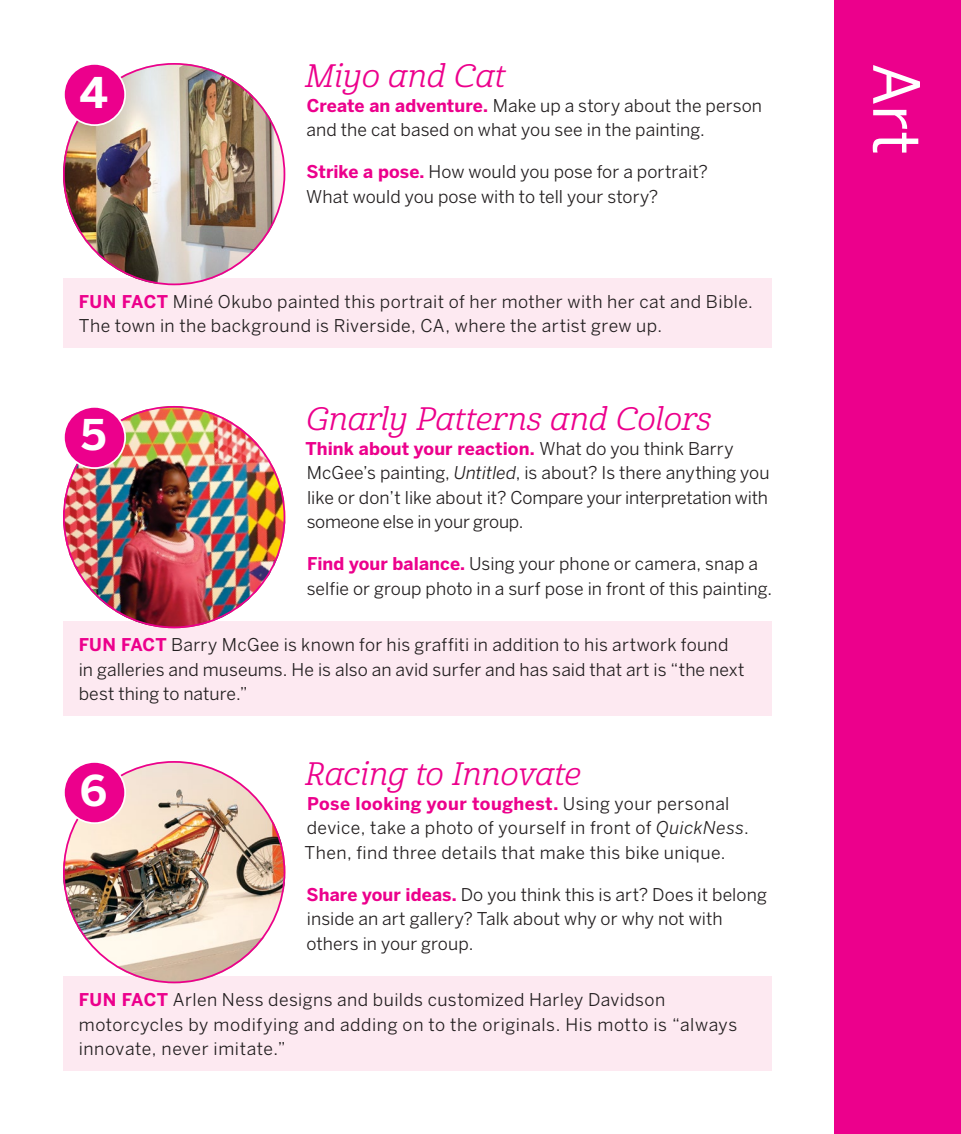
<style>
.page{position:relative;width:961px;height:1134px;background:#fff}
.page>*{position:absolute;margin:0;border:0;box-sizing:border-box;transform-origin:0 0}
.t1{font:63px "Benton Sans";color:#fff}
.t2{font:700 42px "Benton Sans";color:#fff}
.t3{font:31.5px "Cabrito Nor Reg It";letter-spacing:.005em;color:#ec008c}
.t4{font:17.5px/24.5px "Benton Sans";letter-spacing:.005em;color:#231f20}
.t5{font:17.5px/24.5px "Benton Sans";letter-spacing:.025em;color:#231f20}
.s1{font-weight:700;color:#ec008c}
.s2{font-style:italic}
</style>
<div class="page">
<div style="left:835px;top:0;width:126px;height:1134px;background:#ec008c"></div>
<div style="left:63px;top:278px;width:709px;height:70px;background:#fde9f1"></div>
<img style="left:63px;top:63px;width:222px;height:222px;border-radius:111px">
<div style="left:64px;top:64px;width:61px;height:61px;background:#ec008c;border-radius:50%"></div>
<div style="left:63px;top:63px;width:63px;height:63px;border:2px solid #fff;border-radius:50%"></div>
<div style="left:63px;top:622px;width:709px;height:94px;background:#fde9f1"></div>
<img style="left:63px;top:406px;width:222px;height:222px;border-radius:111px">
<div style="left:64px;top:407px;width:61px;height:61px;background:#ec008c;border-radius:50%"></div>
<div style="left:63px;top:406px;width:63px;height:63px;border:2px solid #fff;border-radius:50%"></div>
<div style="left:63px;top:977px;width:709px;height:94px;background:#fde9f1"></div>
<img style="left:63px;top:761px;width:222px;height:222px;border-radius:111px">
<div style="left:64px;top:762px;width:61px;height:61px;background:#ec008c;border-radius:50%"></div>
<div style="left:63px;top:761px;width:63px;height:63px;border:2px solid #fff;border-radius:50%"></div>
<h2 class="t2" style="left:79px;top:67px;width:30px">4</h2>
<h3 class="t3" style="left:305px;top:57px;width:201px">Miyo and Cat</h3>
<p class="t4" style="left:307px;top:93px;width:457px"><span class="s1">Create an adventure.</span> Make up a story about the person and the cat based on what you see in the painting.</p>
<p class="t4" style="left:306px;top:159px;width:403px"><span class="s1">Strike a pose.</span> H ow would you pose for a portrait?<br>What would you pose with to tell your story?</p>
<p class="t5" style="left:79px;top:289px;width:676px"><span class="s1">FUN FACT</span> Miné Okubo painted this portrait of her mother with her cat and Bible.<br>The town in the background is Riverside, CA, where the artist grew up.</p>
<h2 class="t2" style="left:81px;top:410px;width:27px">5</h2>
<h3 class="t3" style="left:306px;top:400px;width:407px">Gnarly Patterns and Colors</h3>
<p class="t4" style="left:305px;top:436px;width:465px"><span class="s1">Think about your reaction.</span> What do you think Barry McGee’s painting, <span class="s2">Untitled</span>, is about? I s there anything you like or don’t like about it? Compare your interpretation with someone else in your group.</p>
<p class="t4" style="left:307px;top:551px;width:467px"><span class="s1">Find your balance.</span> Using your phone or camera, snap a selfie or group photo in a surf pose in front of this painting.</p>
<p class="t4" style="left:79px;top:632px;width:667px"><span class="s1">FUN FACT</span> Barry McGee is known for his graffiti in addition to his artwork found in galleries and museums. He is also an avid surfer and has said that art is “the next best thing to nature.”</p>
<h2 class="t2" style="left:80px;top:765px;width:29px">6</h2>
<h3 class="t3" style="left:305px;top:755px;width:277px">Racing to Innovate</h3>
<p class="t5" style="left:304px;top:791px;width:446px"><span class="s1">Pose looking your toughest.</span> Using your personal device, take a photo of yourself in front of <span class="s2">QuickNess</span>.<br>Then, find three details that make this bike unique.</p>
<p class="t4" style="left:307px;top:882px;width:462px"><span class="s1">Share your ideas.</span> Do you think this is art? Does it belong inside an art gallery? Talk about why or why not with others in your group.</p>
<p class="t5" style="left:79px;top:988px;width:660px"><span class="s1">FUN FACT</span> Arlen N ess designs and builds customized H arley Davidson motorcycles by modifying and adding on to the originals. H is motto is “always innovate, never imitate.”</p>
<h1 class="t1" style="left:933px;top:63px;width:94px;rotate:90deg">Art</h1>
</div>
